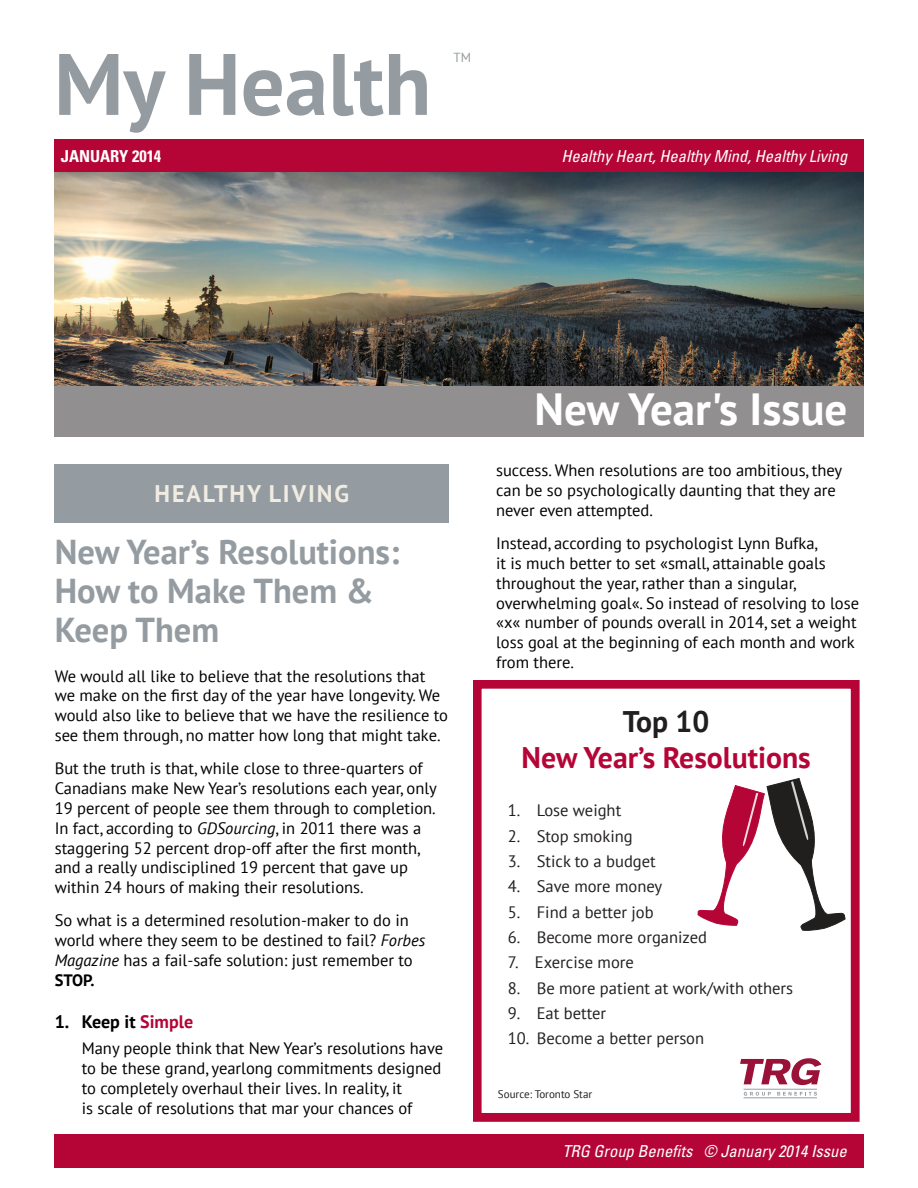
<style>
.page{position:relative;width:918px;height:1188px;background:#fff}
.page>*{position:absolute;margin:0;border:0;box-sizing:border-box;transform-origin:0 0}
.t1{font:700 87px "PT Sans";color:#959ca1}
.t2{font:700 45px "PT Sans";color:#fff}
.t3{font:700 34.5px/39px "PT Sans";color:#959ca1}
.t4{font:700 29.7px/35.7px "PT Sans";color:#b50536;text-align:center}
.t5{font:700 24px "PT Sans";letter-spacing:.08em;color:#f1ece2}
.t6{font:700 18px "PT Sans";color:#000}
.t7{font:16.5px/19.8px "PT Sans";color:#000}
.t8{font:16.5px "PT Sans";color:#231f20}
.t9{font:italic condensed 16.5px "Univers";color:#fff}
.t10{font:700 condensed 16.5px "Univers";color:#fff}
.t11{font:13.05px "PT Sans";color:#959ca1}
.t12{font:10.95px "PT Sans";color:#211e1e}
.s1{font-style:italic}
.s2{font-weight:700}
.s3{color:#b50536}
.s4{color:#211e1e}
</style>
<div class="page">
<div style="left:54px;top:139px;width:810px;height:34px;background:#b50536"></div>
<div style="left:54px;top:1134px;width:810px;height:34px;background:#b50536"></div>
<div style="left:55px;top:464px;width:394px;height:58px;background:#959ca1"></div>
<div style="left:54px;top:384px;width:810px;height:53px;background:#918f8f"></div>
<img style="left:54px;top:173px;width:810px;height:213px">
<div style="left:473px;top:680px;width:386px;height:441px;border:9px solid #b50536"></div>
<svg style="left:744px;top:1092px;width:27px;height:4px"></svg>
<svg style="left:777px;top:1092px;width:40px;height:4px"></svg>
<svg style="left:740px;top:1058px;width:81px;height:27px"></svg>
<hr style="left:744px;top:1089px;width:73px;height:1px;background:#959ca1">
<hr style="left:744px;top:1098px;width:73px;height:1px;background:#959ca1">
<svg style="left:697px;top:777px;width:149px;height:154px"></svg>
<h1 class="t1" style="left:54px;top:27px;width:379px">My Health</h1>
<p class="t11" style="left:453px;top:49px;width:19px">TM</p>
<p class="t10" style="left:61px;top:146px;width:102px">JANUARY 2014</p>
<p class="t9" style="left:561px;top:146px;width:287px">Healthy Heart, Healthy Mind, Healthy Living</p>
<p class="t5" style="left:154px;top:478px;width:196px">HEALTHY LIVING</p>
<p class="t3" style="left:55px;top:531px;width:346px">New Year’s Resolutions:<br>How to Make Them &amp;<br>Keep Them</p>
<p class="t7" style="left:55px;top:666px;width:395px">We would all like to believe that the resolutions that we make on the first day of the year have longevity. We would also like to believe that we have the resilience to see them through, no matter how long that might take.</p>
<p class="t7" style="left:55px;top:758px;width:384px">But the truth is that, while close to three-quarters of Canadians make New Year’s resolutions each year, only 19 percent of people see them through to completion.<br>In fact, according to <span class="s1">GDSourcing</span>, in 2011 there was a staggering 52 percent drop-off after the first month, and a really undisciplined 19 percent that gave up within 24 hours of making their resolutions.</p>
<p class="t7" style="left:55px;top:910px;width:372px">So what is a determined resolution-maker to do in world where they seem to be destined to fail? <span class="s1">Forbes Magazine</span> has a fail-safe solution: just remember to <span class="s2">STOP.</span></p>
<p class="t6" style="left:55px;top:1009px;width:140px">1. Keep it <span class="s3">Simple</span></p>
<p class="t7" style="left:82px;top:1038px;width:363px">Many people think that New Year’s resolutions have to be these grand, yearlong commitments designed to completely overhaul their lives. In reality, it<br>is scale of resolutions that mar your chances of</p>
<p class="t2" style="left:535px;top:379px;width:314px">New Year's Issue</p>
<p class="t7" style="left:496px;top:460px;width:348px">success. When resolutions are too ambitious, they can be so psychologically daunting that they are never even attempted.</p>
<p class="t7" style="left:496px;top:533px;width:365px">Instead, according to psychologist Lynn Bufka,<br>it is much better to set «small, attainable goals throughout the year, rather than a singular, overwhelming goal«. So instead of resolving to lose «x« number of pounds overall in 2014, set a weight loss goal at the beginning of each month and work from there.</p>
<p class="t4" style="left:522px;top:703px;width:291px"><span class="s4">Top 10<br></span>New Year’s Resolutions</p>
<p class="t8" style="left:508px;top:800px;width:115px">1. Lose weight</p>
<p class="t8" style="left:508px;top:825px;width:126px">2. Stop smoking</p>
<p class="t8" style="left:508px;top:851px;width:149px">3. Stick to a budget</p>
<p class="t8" style="left:508px;top:876px;width:156px">4. Save more money</p>
<p class="t8" style="left:508px;top:901px;width:147px">5. Find a better job</p>
<p class="t8" style="left:508px;top:927px;width:201px">6. Become more organized</p>
<p class="t8" style="left:508px;top:952px;width:128px">7. Exercise more</p>
<p class="t8" style="left:508px;top:977px;width:287px">8. Be more patient at work/with others</p>
<p class="t8" style="left:508px;top:1003px;width:100px">9. Eat better</p>
<p class="t8" style="left:508px;top:1028px;width:198px">10. Become a better person</p>
<p class="t12" style="left:498px;top:1087px;width:96px">Source: Toronto Star</p>
<p class="t9" style="left:562px;top:1141px;width:286px">TRG Group Benefits © January 2014 Issue</p>
</div>
